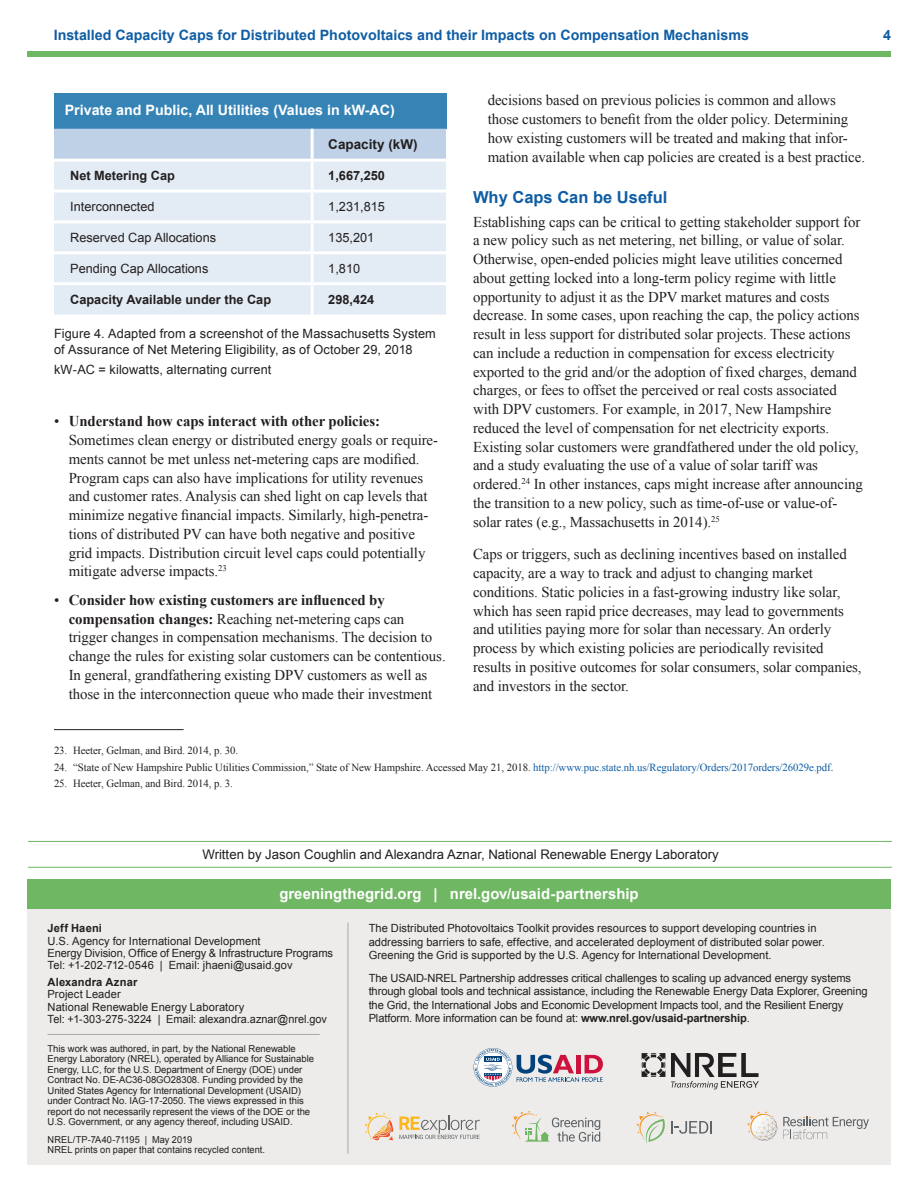
<style>
.page{position:relative;width:918px;height:1188px;background:#fff}
.page>*{position:absolute;margin:0;border:0;box-sizing:border-box;transform-origin:0 0}
.t1{font:700 16.5px "Arial";color:#0f5da4}
.Body_Copy{font:15px/18.8px "Times New Roman";letter-spacing:-.005em;color:#231f20}
.t2{font:700 15px "Arial";letter-spacing:.005em;color:#fff}
.t3{font:700 14.25px "Arial";color:#0f5da4}
.table_head{font:700 14.25px "Arial";color:#fff}
.table_subhead{font:700 13.5px "Arial";color:#231f20}
.authors{font:13.2px "Arial";color:#231f20}
.table_text{font:12.75px/15.8px "Arial";letter-spacing:.005em;color:#231f20}
.table_subhead-2{font:700 12.75px "Arial";color:#231f20}
.t4{font:11.25px/13.5px "Arial";letter-spacing:-.005em;color:#231f20}
.t5{font:700 11.25px/12.3px "Arial";letter-spacing:.015em;color:#231f20}
.footnote{font:10.8px "Times New Roman";letter-spacing:-.005em;color:#231f20}
.t6{font:9.6px/10.5px "Arial";letter-spacing:-.005em;color:#231f20}
.t7{font:9.6px "Arial";letter-spacing:-.005em;color:#231f20;scale:.96 1}
.s1{font-weight:700}
.s2{color:#0f5da4}
.s3{font-weight:400}
</style>
<div class="page">
<div style="left:27px;top:51px;width:864px;height:5px;background:#70b764"></div>
<div style="left:54px;top:93px;width:392px;height:36px;background:#3684b6"></div>
<div style="left:54px;top:129px;width:392px;height:30px;background:#bfd1e6"></div>
<div style="left:54px;top:162px;width:392px;height:153px;background:#e3ebf4"></div>
<hr style="left:311px;top:129px;width:3px;height:30px;background:#fff">
<hr style="left:311px;top:162px;width:3px;height:28px;background:#fff">
<hr style="left:54px;top:190px;width:258px;height:3px;background:#fff">
<hr style="left:312px;top:190px;width:134px;height:3px;background:#fff">
<hr style="left:311px;top:193px;width:3px;height:27px;background:#fff">
<hr style="left:54px;top:220px;width:258px;height:3px;background:#fff">
<hr style="left:312px;top:220px;width:134px;height:3px;background:#fff">
<hr style="left:311px;top:223px;width:3px;height:28px;background:#fff">
<hr style="left:54px;top:251px;width:258px;height:3px;background:#fff">
<hr style="left:312px;top:251px;width:134px;height:3px;background:#fff">
<hr style="left:311px;top:254px;width:3px;height:28px;background:#fff">
<hr style="left:54px;top:282px;width:258px;height:3px;background:#fff">
<hr style="left:312px;top:282px;width:134px;height:3px;background:#fff">
<hr style="left:311px;top:285px;width:3px;height:30px;background:#fff">
<hr style="left:54px;top:729px;width:130px;height:1px;background:#231f20">
<hr style="left:28px;top:841px;width:864px;height:1px;background:#70b764">
<hr style="left:28px;top:867px;width:864px;height:1px;background:#70b764">
<div style="left:27px;top:906px;width:864px;height:258px;background:#eeecea"></div>
<div style="left:27px;top:879px;width:864px;height:29px;background:#70b764"></div>
<hr style="left:48px;top:1034px;width:272px;height:1px;background:#a8a9ad">
<hr style="left:348px;top:923px;width:1px;height:231px;background:#a8a9ad">
<svg style="left:474px;top:1048px;width:129px;height:39px"></svg>
<svg style="left:642px;top:1053px;width:23px;height:24px"></svg>
<svg style="left:671px;top:1053px;width:88px;height:36px"></svg>
<svg style="left:399px;top:1116px;width:81px;height:23px"></svg>
<svg style="left:365px;top:1113px;width:28px;height:28px"></svg>
<svg style="left:747px;top:1111px;width:122px;height:30px"></svg>
<svg style="left:512px;top:1111px;width:88px;height:31px"></svg>
<svg style="left:636px;top:1112px;width:76px;height:32px"></svg>
<p class="t3" style="left:54px;top:26px;width:697px">Installed Capacity Caps for Distributed Photovoltaics and their Impacts on Compensation Mechanisms</p>
<p class="t3" style="left:883px;top:26px;width:9px">4</p>
<p class="table_head" style="left:65px;top:101px;width:332px">Private and Public, All Utilities (Values in kW-AC)</p>
<p class="table_subhead" style="left:328px;top:136px;width:91px">Capacity (kW)</p>
<p class="table_subhead-2" style="left:70px;top:167px;width:106px">Net Metering Cap</p>
<p class="table_subhead-2" style="left:328px;top:167px;width:58px">1,667,250</p>
<p class="table_text" style="left:70px;top:199px;width:86px">Interconnected</p>
<p class="table_text" style="left:328px;top:199px;width:58px">1,231,815</p>
<p class="table_text" style="left:70px;top:230px;width:147px">Reserved Cap Allocations</p>
<p class="table_text" style="left:328px;top:230px;width:48px">135,201</p>
<p class="table_text" style="left:70px;top:261px;width:140px">Pending Cap Allocations</p>
<p class="table_text" style="left:328px;top:261px;width:33px">1,810</p>
<p class="table_subhead-2" style="left:70px;top:291px;width:202px">Capacity Available under the Cap</p>
<p class="table_subhead-2" style="left:328px;top:291px;width:48px">298,424</p>
<p class="table_text" style="left:54px;top:326px;width:383px">Figure 4. Adapted from a screenshot of the Massachusetts System of Assurance of Net Metering Eligibility, as of October 29, 2018</p>
<p class="table_text" style="left:54px;top:362px;width:219px">kW-AC = kilowatts, alternating current</p>
<p class="Body_Copy" style="left:69px;top:412px;width:371px;text-indent:-15px">• <span class="s1">Understand how caps interact with other policies:<br></span>Sometimes clean energy or distributed energy goals or require&shy;ments cannot be met unless net-metering caps are modified.<br>Program caps can also have implications for utility revenues and customer rates. Analysis can shed light on cap levels that minimize negative financial impacts. Similarly, high-penetra&shy;tions of distributed PV can have both negative and positive grid impacts. Distribution circuit level caps could potentially mitigate adverse impacts.<sup>23</sup></p>
<p class="Body_Copy" style="left:69px;top:590px;width:379px;text-indent:-15px">• <span class="s1">Consider how existing customers are influenced by compensation changes:</span> Reaching net-metering caps can trigger changes in compensation mechanisms. The decision to change the rules for existing solar customers can be contentious.<br>In general, grandfathering existing DPV customers as well as those in the interconnection queue who made their investment</p>
<p class="Body_Copy" style="left:488px;top:91px;width:379px">decisions based on previous policies is common and allows those customers to benefit from the older policy. Determining how existing customers will be treated and making that infor&shy;mation available when cap policies are created is a best practice.</p>
<h1 class="t1" style="left:473px;top:186px;width:196px">Why Caps Can be Useful</h1>
<p class="Body_Copy" style="left:473px;top:212px;width:391px">Establishing caps can be critical to getting stakeholder support for a new policy such as net metering, net billing, or value of solar.<br>Otherwise, open-ended policies might leave utilities concerned about getting locked into a long-term policy regime with little opportunity to adjust it as the DPV market matures and costs decrease. In some cases, upon reaching the cap, the policy actions result in less support for distributed solar projects. These actions can include a reduction in compensation for excess electricity exported to the grid and/or the adoption of fixed charges, demand charges, or fees to offset the perceived or real costs associated with DPV customers. For example, in 2017, New Hampshire reduced the level of compensation for net electricity exports.<br>Existing solar customers were grandfathered under the old policy, and a study evaluating the use of a value of solar tariff was ordered.<sup>24</sup> In other instances, caps might increase after announcing the transition to a new policy, such as time-of-use or value-of&shy;solar rates (e.g., Massachusetts in 2014).<sup>25</sup></p>
<p class="Body_Copy" style="left:473px;top:545px;width:390px">Caps or triggers, such as declining incentives based on installed capacity, are a way to track and adjust to changing market conditions. Static policies in a fast-growing industry like solar, which has seen rapid price decreases, may lead to governments and utilities paying more for solar than necessary. An orderly process by which existing policies are periodically revisited results in positive outcomes for solar consumers, solar companies, and investors in the sector.</p>
<p class="footnote" style="left:54px;top:743px;width:186px">23. Heeter, Gelman, and Bird. 2014, p. 30.</p>
<p class="footnote" style="left:54px;top:760px;width:781px">24. “State of New Hampshire Public Utilities Commission,” State of New Hampshire. Accessed May 21, 2018. <span class="s2">http://www.puc.state.nh.us/Regulatory/Orders/2017orders/26029e.pdf</span>.</p>
<p class="footnote" style="left:54px;top:776px;width:180px">25. Heeter, Gelman, and Bird. 2014, p. 3.</p>
<p class="authors" style="left:202px;top:846px;width:518px">Written by Jason Coughlin and Alexandra Aznar, National Renewable Energy Laboratory</p>
<p class="t2" style="left:279px;top:884px;width:361px">greeningthegrid.org | nrel.gov/usaid-partnership</p>
<p class="t4" style="left:48px;top:922px;width:287px;line-height:12.3px"><span class="s1">Jeff Haeni<br></span>U.S. Agency for International Development<br>Energy Division, Office of Energy &amp; Infrastructure Programs Tel: +1-202-712-0546 | Email: jhaeni@usaid.gov</p>
<p class="t5" style="left:48px;top:976px;width:91px">Alexandra Aznar<br><span class="s3">Project Leader</span></p>
<p class="t4" style="left:48px;top:1001px;width:281px;line-height:12.3px">National Renewable Energy Laboratory<br>Tel: +1-303-275-3224 | Email: alexandra.aznar@nrel.gov</p>
<p class="t6" style="left:48px;top:1043px;width:268px">This work was authored, in part, by the National Renewable Energy Laboratory (NREL), operated by Alliance for Sustainable Energy, LLC, for the U.S. Department of Energy (DOE) under Contract No. DE-AC36-08GO28308. Funding provided by the United States Agency for International Development (USAID) under Contract No. IAG-17-2050. The views expressed in this report do not necessarily represent the views of the DOE or the U.S. Government, or any agency thereof, including USAID.</p>
<p class="t7" style="left:48px;top:1133px;width:152px">NREL/TP-7A40-71195 | May 2019</p>
<p class="t7" style="left:48px;top:1143px;width:228px">NREL prints on paper that contains recycled content.</p>
<p class="t4" style="left:369px;top:922px;width:458px">The Distributed Photovoltaics Toolkit provides resources to support developing countries in addressing barriers to safe, effective, and accelerated deployment of distributed solar power.<br>Greening the Grid is supported by the U.S. Agency for International Development.</p>
<p class="t4" style="left:369px;top:971px;width:500px">The USAID-NREL Partnership addresses critical challenges to scaling up advanced energy systems through global tools and technical assistance, including the Renewable Energy Data Explorer, Greening the Grid, the International Jobs and Economic Development Impacts tool, and the Resilient Energy Platform. More information can be found at: <span class="s1">www.nrel.gov/usaid-partnership</span>.</p>
</div>
